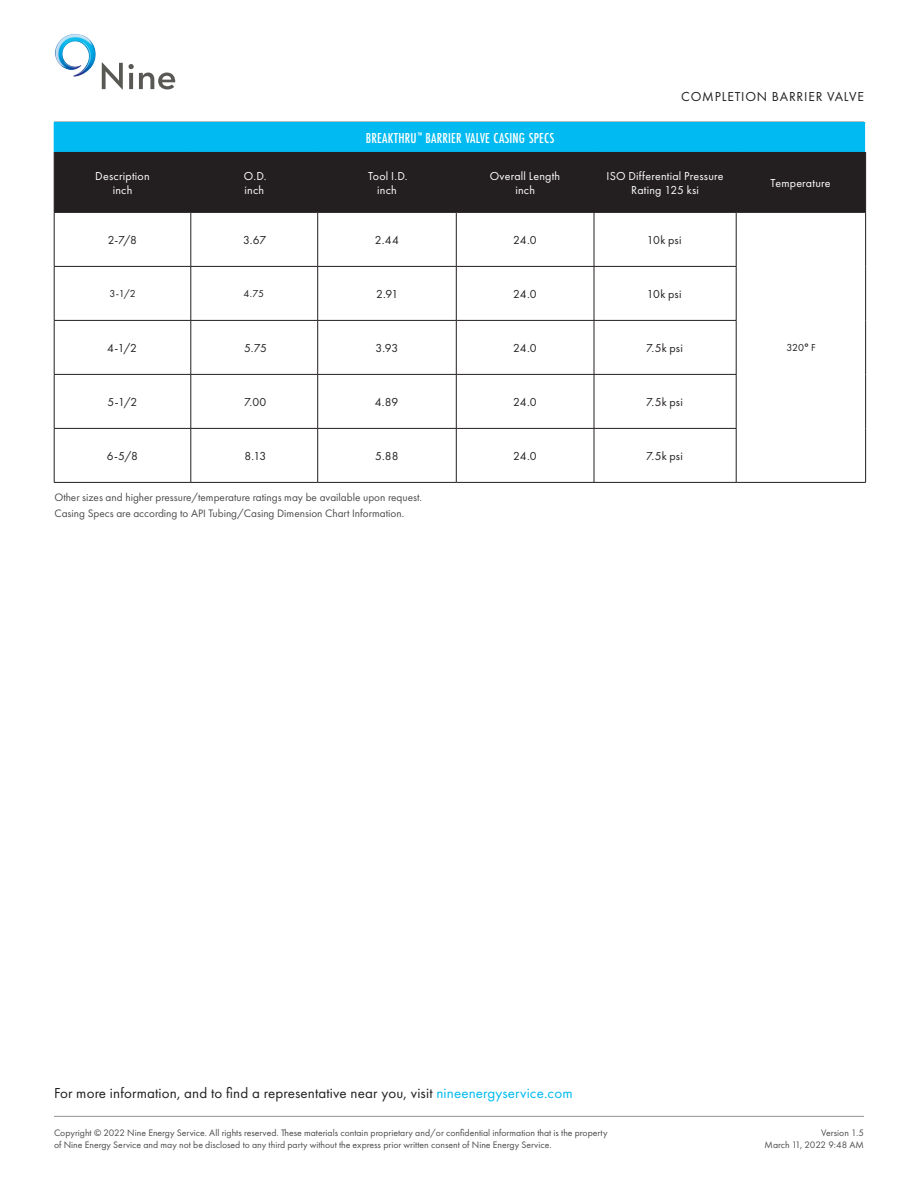
<style>
.page{position:relative;width:918px;height:1188px;background:#fff}
.page>*{position:absolute;margin:0;border:0;box-sizing:border-box;transform-origin:0 0}
.Subhead{font:15px "Futura PT";letter-spacing:.01em;color:#231f20}
.Header_Row{font:500 15px "Futura PT Cond";letter-spacing:.01em;color:#fff}
.Category_Label{font:13.5px "Futura PT";letter-spacing:.06em;color:#231f20}
.Table_Text{font:12px "Futura PT";letter-spacing:.01em;color:#231f20}
.Table_Text-2{font:12px/13.5px "Futura PT";letter-spacing:.015em;color:#fff;text-align:center}
.t1{font:11.25px "Futura PT";color:#4b4c4d}
.Table_Text-3{font:10.5px "Futura PT";color:#231f20}
.Fine_Print{font:9.75px/12px "Futura PT";color:#4b4c4d}
.s1{font-family:"Avenir LT Std";font-weight:800}
.s2{color:#00baf1}
</style>
<div class="page">
<hr style="left:54px;top:121px;width:810px;height:1px;background:#939598">
<hr style="left:54px;top:1116px;width:810px;height:1px;background:#939598">
<svg style="left:102px;top:63px;width:21px;height:26px"></svg>
<svg style="left:129px;top:64px;width:47px;height:25px"></svg>
<img style="left:55px;top:34px;width:41px;height:43px">
<div style="left:54px;top:122px;width:812px;height:30px;background:#00baf1"></div>
<div style="left:55px;top:152px;width:810px;height:60px;background:#231f20"></div>
<svg style="left:55px;top:213px;width:262px;height:269px"></svg>
<svg style="left:318px;top:213px;width:418px;height:269px"></svg>
<hr style="left:54px;top:152px;width:1px;height:60px;background:#231f20">
<hr style="left:191px;top:152px;width:1px;height:60px;background:#231f20">
<hr style="left:317px;top:152px;width:1px;height:60px;background:#231f20">
<hr style="left:456px;top:152px;width:1px;height:60px;background:#231f20">
<hr style="left:594px;top:152px;width:1px;height:60px;background:#231f20">
<hr style="left:54px;top:212px;width:137px;height:1px;background:#231f20">
<hr style="left:54px;top:213px;width:1px;height:53px;background:#231f20">
<hr style="left:191px;top:212px;width:127px;height:1px;background:#231f20">
<hr style="left:191px;top:213px;width:1px;height:53px;background:#231f20">
<hr style="left:318px;top:212px;width:138px;height:1px;background:#231f20">
<hr style="left:317px;top:213px;width:1px;height:53px;background:#231f20">
<hr style="left:456px;top:212px;width:138px;height:1px;background:#231f20">
<hr style="left:456px;top:213px;width:1px;height:53px;background:#231f20">
<hr style="left:594px;top:212px;width:142px;height:1px;background:#231f20">
<hr style="left:594px;top:213px;width:1px;height:53px;background:#231f20">
<hr style="left:54px;top:266px;width:137px;height:1px;background:#231f20">
<hr style="left:54px;top:267px;width:1px;height:53px;background:#231f20">
<hr style="left:191px;top:266px;width:127px;height:1px;background:#231f20">
<hr style="left:191px;top:267px;width:1px;height:53px;background:#231f20">
<hr style="left:318px;top:266px;width:138px;height:1px;background:#231f20">
<hr style="left:317px;top:267px;width:1px;height:53px;background:#231f20">
<hr style="left:456px;top:266px;width:138px;height:1px;background:#231f20">
<hr style="left:456px;top:267px;width:1px;height:53px;background:#231f20">
<hr style="left:594px;top:266px;width:142px;height:1px;background:#231f20">
<hr style="left:594px;top:267px;width:1px;height:53px;background:#231f20">
<hr style="left:54px;top:320px;width:137px;height:1px;background:#231f20">
<hr style="left:54px;top:321px;width:1px;height:53px;background:#231f20">
<hr style="left:191px;top:320px;width:127px;height:1px;background:#231f20">
<hr style="left:191px;top:321px;width:1px;height:53px;background:#231f20">
<hr style="left:318px;top:320px;width:138px;height:1px;background:#231f20">
<hr style="left:317px;top:321px;width:1px;height:53px;background:#231f20">
<hr style="left:456px;top:320px;width:138px;height:1px;background:#231f20">
<hr style="left:456px;top:321px;width:1px;height:53px;background:#231f20">
<hr style="left:594px;top:320px;width:142px;height:1px;background:#231f20">
<hr style="left:594px;top:321px;width:1px;height:53px;background:#231f20">
<hr style="left:54px;top:374px;width:137px;height:1px;background:#231f20">
<hr style="left:54px;top:375px;width:1px;height:53px;background:#231f20">
<hr style="left:191px;top:374px;width:127px;height:1px;background:#231f20">
<hr style="left:191px;top:375px;width:1px;height:53px;background:#231f20">
<hr style="left:318px;top:374px;width:138px;height:1px;background:#231f20">
<hr style="left:317px;top:375px;width:1px;height:53px;background:#231f20">
<hr style="left:456px;top:374px;width:138px;height:1px;background:#231f20">
<hr style="left:456px;top:375px;width:1px;height:53px;background:#231f20">
<hr style="left:594px;top:374px;width:142px;height:1px;background:#231f20">
<hr style="left:594px;top:375px;width:1px;height:53px;background:#231f20">
<hr style="left:54px;top:428px;width:137px;height:1px;background:#231f20">
<hr style="left:54px;top:429px;width:1px;height:53px;background:#231f20">
<hr style="left:191px;top:428px;width:127px;height:1px;background:#231f20">
<hr style="left:191px;top:429px;width:1px;height:53px;background:#231f20">
<hr style="left:318px;top:428px;width:138px;height:1px;background:#231f20">
<hr style="left:317px;top:429px;width:1px;height:53px;background:#231f20">
<hr style="left:456px;top:428px;width:138px;height:1px;background:#231f20">
<hr style="left:456px;top:429px;width:1px;height:53px;background:#231f20">
<hr style="left:594px;top:428px;width:142px;height:1px;background:#231f20">
<hr style="left:594px;top:429px;width:1px;height:53px;background:#231f20">
<hr style="left:54px;top:482px;width:137px;height:1px;background:#231f20">
<hr style="left:191px;top:482px;width:127px;height:1px;background:#231f20">
<hr style="left:318px;top:482px;width:138px;height:1px;background:#231f20">
<hr style="left:456px;top:482px;width:138px;height:1px;background:#231f20">
<hr style="left:594px;top:482px;width:142px;height:1px;background:#231f20">
<hr style="left:736px;top:152px;width:1px;height:60px;background:#231f20">
<hr style="left:865px;top:152px;width:1px;height:60px;background:#231f20">
<hr style="left:736px;top:212px;width:130px;height:1px;background:#231f20">
<hr style="left:736px;top:213px;width:1px;height:53px;background:#231f20">
<hr style="left:865px;top:213px;width:1px;height:53px;background:#231f20">
<hr style="left:736px;top:267px;width:1px;height:53px;background:#231f20">
<hr style="left:865px;top:266px;width:1px;height:54px;background:#231f20">
<hr style="left:736px;top:321px;width:1px;height:53px;background:#231f20">
<hr style="left:865px;top:320px;width:1px;height:54px;background:#231f20">
<hr style="left:736px;top:375px;width:1px;height:53px;background:#231f20">
<hr style="left:865px;top:374px;width:1px;height:54px;background:#231f20">
<hr style="left:736px;top:429px;width:1px;height:53px;background:#231f20">
<hr style="left:865px;top:428px;width:1px;height:54px;background:#231f20">
<hr style="left:736px;top:482px;width:130px;height:1px;background:#231f20">
<hr style="left:865px;top:122px;width:1px;height:30px;background:#fff">
<p class="Table_Text-2" style="left:95px;top:169px;width:56px">Description inch</p>
<p class="Table_Text-2" style="left:244px;top:169px;width:24px">O.D.</p>
<p class="Table_Text-2" style="left:245px;top:183px;width:21px">inch</p>
<p class="Header_Row" style="left:366px;top:129px;width:190px">BREAKTHRU<sup>™</sup> BARRIER VALVE CASING SPECS</p>
<p class="Category_Label" style="left:681px;top:89px;width:184px">COMPLETION BARRIER VALVE</p>
<p class="Table_Text-2" style="left:368px;top:169px;width:41px">Tool I.D.</p>
<p class="Table_Text-2" style="left:377px;top:183px;width:21px">inch</p>
<p class="Table_Text-2" style="left:490px;top:169px;width:72px">Overall Length inch</p>
<p class="Table_Text-2" style="left:607px;top:169px;width:118px">ISO Differential Pressure<br>Rating 125 ksi</p>
<p class="Table_Text-2" style="left:771px;top:176px;width:61px">Temperature</p>
<p class="Table_Text" style="left:108px;top:233px;width:30px">2-7/8</p>
<p class="Table_Text" style="left:243px;top:233px;width:25px">3.67</p>
<p class="Table_Text" style="left:375px;top:233px;width:25px">2.44</p>
<p class="Table_Text" style="left:513px;top:233px;width:25px">24.0</p>
<p class="Table_Text" style="left:647px;top:233px;width:36px">10k psi</p>
<p class="Table_Text-3" style="left:110px;top:288px;width:28px">3-1/2</p>
<p class="Table_Text-3" style="left:244px;top:288px;width:22px">4.75</p>
<p class="Table_Text" style="left:376px;top:287px;width:24px">2.91</p>
<p class="Table_Text" style="left:513px;top:287px;width:25px">24.0</p>
<p class="Table_Text" style="left:647px;top:287px;width:36px">10k psi</p>
<p class="Table_Text" style="left:107px;top:341px;width:31px">4-1/2</p>
<p class="Table_Text" style="left:244px;top:341px;width:25px">5.75</p>
<p class="Table_Text" style="left:376px;top:341px;width:24px">3.93</p>
<p class="Table_Text" style="left:513px;top:341px;width:25px">24.0</p>
<p class="Table_Text" style="left:646px;top:341px;width:38px">7.5k psi</p>
<p class="Table_Text" style="left:108px;top:395px;width:31px">5-1/2</p>
<p class="Table_Text" style="left:244px;top:395px;width:24px">7.00</p>
<p class="Table_Text" style="left:375px;top:395px;width:25px">4.89</p>
<p class="Table_Text" style="left:513px;top:395px;width:25px">24.0</p>
<p class="Table_Text" style="left:646px;top:395px;width:38px">7.5k psi</p>
<p class="Table_Text" style="left:107px;top:449px;width:33px">6-5/8</p>
<p class="Table_Text" style="left:245px;top:449px;width:23px">8.13</p>
<p class="Table_Text" style="left:375px;top:449px;width:25px">5.88</p>
<p class="Table_Text" style="left:513px;top:449px;width:25px">24.0</p>
<p class="Table_Text" style="left:646px;top:449px;width:38px">7.5k psi</p>
<p class="t1" style="left:54px;top:490px;width:369px">Other sizes and higher pressure/temperature ratings may be available upon request.</p>
<p class="t1" style="left:54px;top:507px;width:351px">Casing Specs are according to API Tubing/Casing Dimension Chart Information.</p>
<p class="Table_Text-3" style="left:786px;top:342px;width:31px">320<span class="s1">°</span> F</p>
<p class="Subhead" style="left:54px;top:1084px;width:520px">For more information, and to find a representative near you, visit <span class="s2">nineenergyservice.com</span></p>
<p class="Fine_Print" style="left:54px;top:1127px;width:555px">Copyright © 2022 Nine Energy Service. All rights reserved. These materials contain proprietary and/or confidential information that is the property of Nine Energy Service and may not be disclosed to any third party without the express prior written consent of Nine Energy Service.</p>
<p class="Fine_Print" style="left:821px;top:1127px;width:44px">Version 1.5</p>
<p class="Fine_Print" style="left:765px;top:1139px;width:101px">March 11, 2022 9:48 AM</p>
</div>
